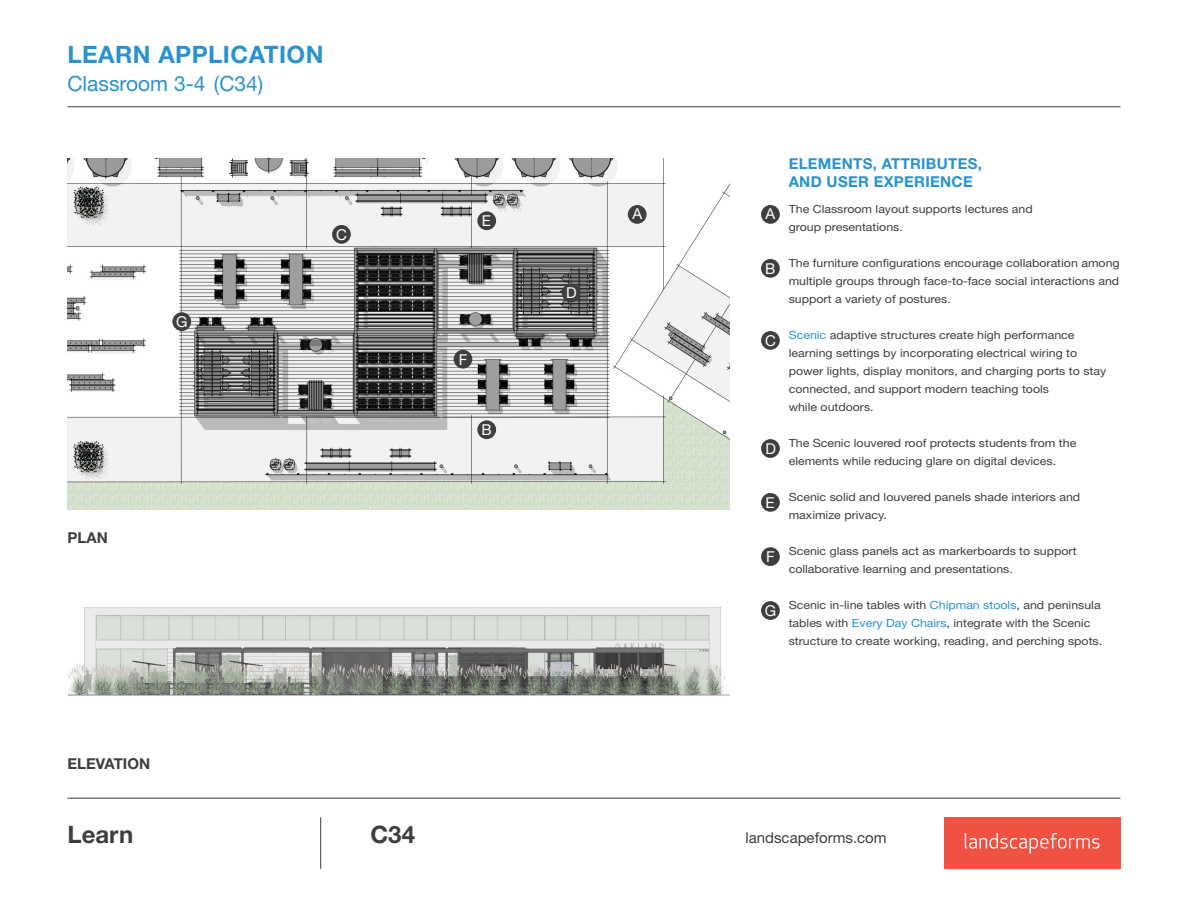
<style>
.page{position:relative;width:1188px;height:918px;background:#fff}
.page>*{position:absolute;margin:0;border:0;box-sizing:border-box;transform-origin:0 0}
.t1{font:700 24px "Helvetica Neue LT Pro";letter-spacing:.02em;color:#2a92d0}
.t2{font:700 24px "Helvetica Neue LT Pro";color:#3e3e3f}
.t3{font:21px "Helvetica Neue LT Pro";color:#2a92d0}
.t4{font:700 15px/18px "Helvetica Neue LT Pro";letter-spacing:.02em;color:#2a92d0}
.t5{font:15px "Helvetica Neue LT Pro";color:#3e3e3f}
.t6{font:15px "Helvetica Neue LT Pro";color:#fff}
.t7{font:700 15px "Helvetica Neue LT Pro";color:#3e3e3f}
.t8{font:11.25px/18px "Helvetica Neue LT Pro";color:#3e3e3f;scale:1.1 1}
.s1{color:#2a92d0}
</style>
<div class="page">
<img style="left:67px;top:158px;width:663px;height:352px">
<img style="left:68px;top:607px;width:662px;height:89px">
<hr style="left:67px;top:106px;width:1054px;height:1px;background:#3e3e3f">
<hr style="left:67px;top:798px;width:1054px;height:1px;background:#3e3e3f">
<hr style="left:320px;top:817px;width:1px;height:52px;background:#3e3e3f">
<div style="left:944px;top:817px;width:177px;height:52px;background:#f05242"></div>
<svg style="left:965px;top:833px;width:134px;height:21px"></svg>
<div style="left:761px;top:205px;width:19px;height:19px;background:#3e3e3f;border-radius:50%"></div>
<div style="left:628px;top:205px;width:19px;height:19px;background:#3e3e3f;border-radius:50%"></div>
<div style="left:761px;top:259px;width:19px;height:19px;background:#3e3e3f;border-radius:50%"></div>
<div style="left:477px;top:420px;width:19px;height:19px;background:#3e3e3f;border-radius:50%"></div>
<div style="left:761px;top:331px;width:19px;height:19px;background:#3e3e3f;border-radius:50%"></div>
<div style="left:332px;top:225px;width:19px;height:19px;background:#3e3e3f;border-radius:50%"></div>
<div style="left:761px;top:439px;width:19px;height:19px;background:#3e3e3f;border-radius:50%"></div>
<div style="left:562px;top:283px;width:19px;height:19px;background:#3e3e3f;border-radius:50%"></div>
<div style="left:761px;top:493px;width:19px;height:19px;background:#3e3e3f;border-radius:50%"></div>
<div style="left:477px;top:211px;width:19px;height:19px;background:#3e3e3f;border-radius:50%"></div>
<div style="left:761px;top:547px;width:19px;height:19px;background:#3e3e3f;border-radius:50%"></div>
<div style="left:454px;top:350px;width:18px;height:19px;background:#3e3e3f;border-radius:50%"></div>
<div style="left:761px;top:601px;width:19px;height:19px;background:#3e3e3f;border-radius:50%"></div>
<div style="left:172px;top:312px;width:19px;height:19px;background:#3e3e3f;border-radius:50%"></div>
<p class="t1" style="left:67px;top:40px;width:258px">LEARN APPLICATION</p>
<p class="t3" style="left:67px;top:70px;width:197px">Classroom 3-4 (C34)</p>
<p class="t6" style="left:176px;top:312px;width:13px">G</p>
<p class="t6" style="left:336px;top:225px;width:12px">C</p>
<p class="t7" style="left:67px;top:528px;width:42px">PLAN</p>
<p class="t7" style="left:67px;top:754px;width:84px">ELEVATION</p>
<p class="t6" style="left:482px;top:212px;width:11px">E</p>
<p class="t6" style="left:459px;top:350px;width:10px">F</p>
<p class="t6" style="left:482px;top:421px;width:12px">B</p>
<p class="t6" style="left:566px;top:284px;width:12px">D</p>
<p class="t6" style="left:632px;top:205px;width:11px">A</p>
<p class="t6" style="left:766px;top:205px;width:11px">A</p>
<p class="t6" style="left:765px;top:259px;width:12px">B</p>
<p class="t6" style="left:765px;top:331px;width:12px">C</p>
<p class="t6" style="left:766px;top:439px;width:12px">D</p>
<p class="t6" style="left:765px;top:493px;width:11px">E</p>
<p class="t6" style="left:766px;top:547px;width:10px">F</p>
<p class="t6" style="left:765px;top:601px;width:13px">G</p>
<p class="t4" style="left:789px;top:154px;width:195px">ELEMENTS, ATTRIBUTES,<br>AND USER EXPERIENCE</p>
<p class="t8" style="left:789px;top:200px;width:223px">The Classroom layout supports lectures and group presentations.</p>
<p class="t8" style="left:789px;top:254px;width:302px;text-align:justify">The furniture configurations encourage collaboration among multiple groups through face-to-face social interactions and support a variety of postures.</p>
<p class="t8" style="left:789px;top:326px;width:290px"><span class="s1">Scenic</span> adaptive structures create high performance learning settings by incorporating electrical wiring to power lights, display monitors, and charging ports to stay connected, and support modern teaching tools<br>while outdoors.</p>
<p class="t8" style="left:789px;top:434px;width:263px">The Scenic louvered roof protects students from the elements while reducing glare on digital devices.</p>
<p class="t8" style="left:789px;top:488px;width:267px">Scenic solid and louvered panels shade interiors and maximize privacy.</p>
<p class="t8" style="left:789px;top:542px;width:263px">Scenic glass panels act as markerboards to support collaborative learning and presentations.</p>
<p class="t8" style="left:789px;top:596px;width:287px">Scenic in-line tables with <span class="s1">Chipman stools</span>, and peninsula tables with <span class="s1">Every Day Chairs</span>, integrate with the Scenic structure to create working, reading, and perching spots.</p>
<p class="t2" style="left:67px;top:819px;width:67px">Learn</p>
<p class="t2" style="left:371px;top:819px;width:46px">C34</p>
<p class="t5" style="left:746px;top:828px;width:143px">landscapeforms.com</p>
</div>
